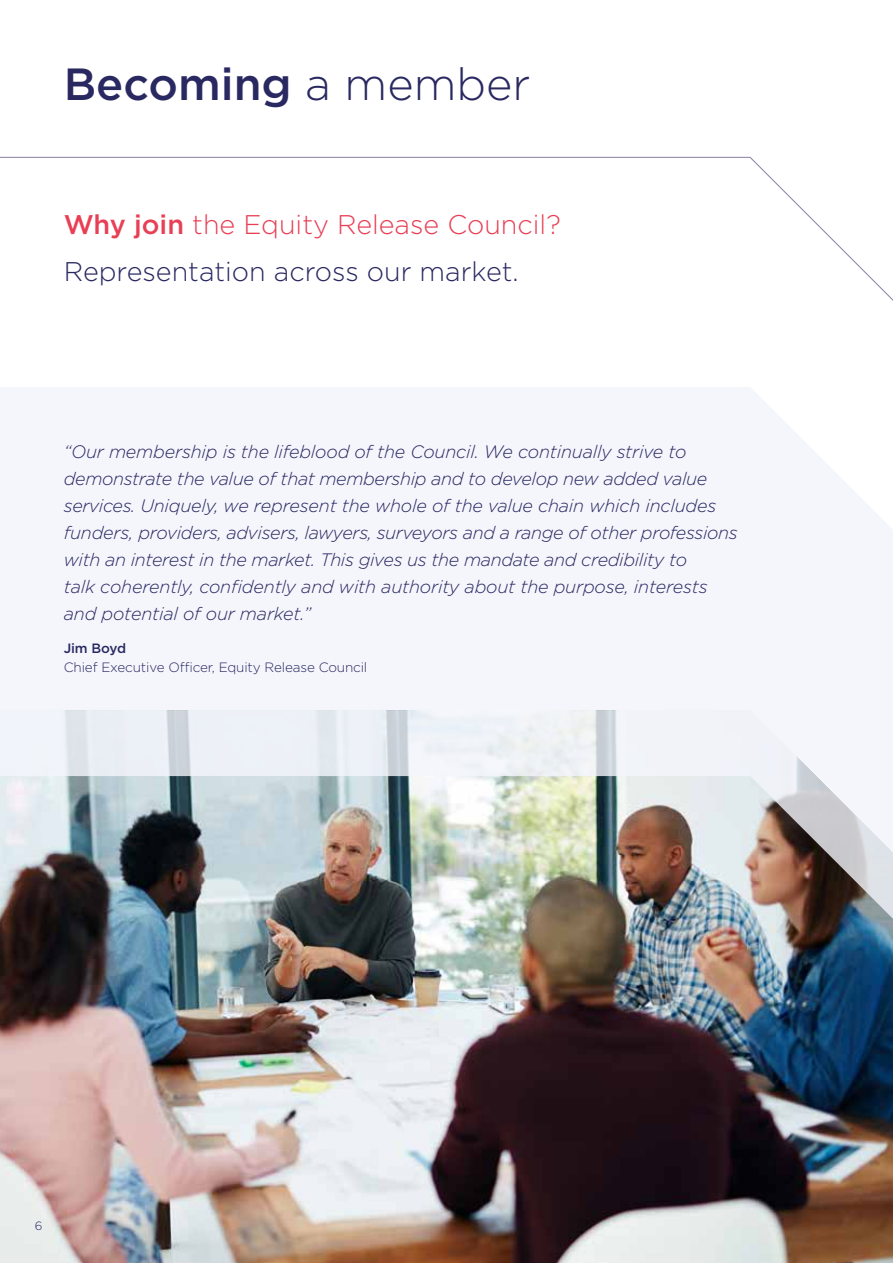
<style>
.page{position:relative;width:893px;height:1263px;background:#fff}
.page>*{position:absolute;margin:0;border:0;box-sizing:border-box;transform-origin:0 0}
.t1{font:500 45px "Gotham";color:#292861}
.t2{font:300 27px/46.5px "Gotham";color:#292861}
.t3{font:italic 300 18px/27px "Gotham";letter-spacing:-.02em;color:#292861}
.t4{font:300 13.5px "Gotham";letter-spacing:-.01em;color:#292861}
.t5{font:500 13.5px "Gotham";letter-spacing:-.01em;color:#292861}
.t6{font:300 12px "Gotham";color:#292861}
.s1{font-weight:300}
.s2{font-weight:500;color:#e83f55}
.s3{color:#e83f55}
</style>
<div class="page">
<svg style="left:0;top:157px;width:893px;height:144px"></svg>
<img style="left:0;top:919px;width:893px;height:344px">
<img style="left:0;top:853px;width:893px;height:66px">
<svg style="left:0;top:387px;width:893px;height:466px;fill:#f4f6fc"></svg>
<svg style="left:892px;top:659px;width:1px;height:156px"></svg>
<h1 class="t1" style="left:64px;top:54px;width:468px">Becoming <span class="s1">a member</span></h1>
<h2 class="t2" style="left:64px;top:201px;width:498px"><span class="s2">Why join</span> <span class="s3">the Equity Release Council?<br></span>Representation across our market.</h2>
<p class="t3" style="left:64px;top:437px;width:675px">“Our membership is the lifeblood of the Council. We continually strive to demonstrate the value of that membership and to develop new added value services. Uniquely, we represent the whole of the value chain which includes funders, providers, advisers, lawyers, surveyors and a range of other professions with an interest in the market. This gives us the mandate and credibility to<br>talk coherently, confidently and with authority about the purpose, interests and potential of our market.”</p>
<p class="t5" style="left:64px;top:639px;width:64px">Jim Boyd</p>
<p class="t4" style="left:64px;top:659px;width:305px">Chief Executive Officer, Equity Release Council</p>
<p class="t6" style="left:35px;top:1218px;width:9px">6</p>
</div>
